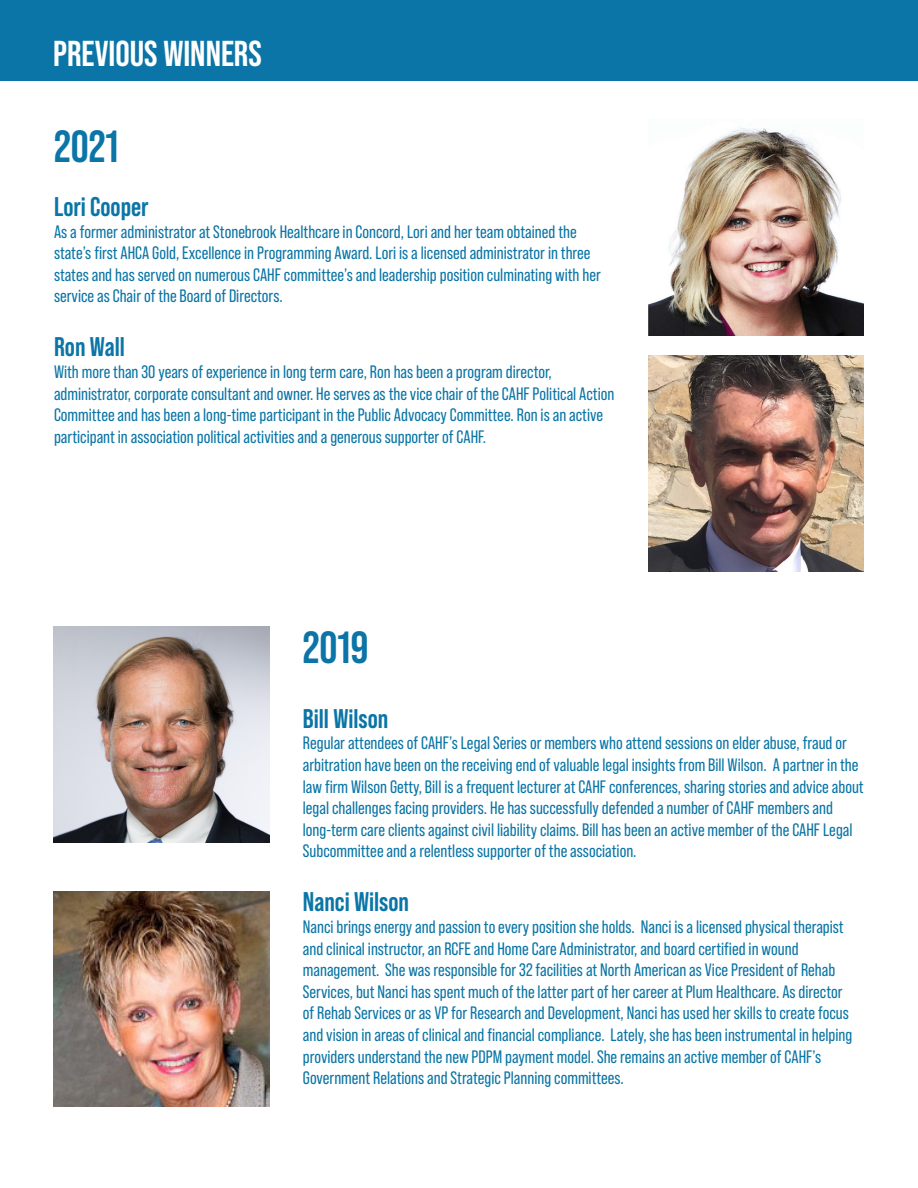
<style>
.page{position:relative;width:918px;height:1188px;background:#fff}
.page>*{position:absolute;margin:0;border:0;box-sizing:border-box;transform-origin:0 0}
.t1{font:700 45px "Bebas Neue Pro";color:#0a75a6}
.t2{font:700 36px "Bebas Neue Pro";color:#fff}
.t3{font:700 27px "Bebas Neue Pro";color:#0a75a6}
.t4{font:18px/21.6px "Bebas Neue Pro";color:#0a75a6}
</style>
<div class="page">
<img style="left:53px;top:626px;width:216px;height:216px">
<img style="left:53px;top:891px;width:216px;height:216px">
<div style="left:0;top:0;width:918px;height:80px;background:#0a75a6"></div>
<img style="left:648px;top:127px;width:216px;height:209px">
<img style="left:648px;top:356px;width:216px;height:216px">
<p class="t2" style="left:53px;top:33px;width:210px">PREVIOUS WINNERS</p>
<p class="t1" style="left:54px;top:121px;width:66px">2021</p>
<p class="t3" style="left:54px;top:191px;width:96px">Lori Cooper</p>
<p class="t4" style="left:54px;top:220px;width:548px">As a former administrator at Stonebrook Healthcare in Concord, Lori and her team obtained the state’s first AHCA Gold, Excellence in Programming Award. Lori is a licensed administrator in three states and has served on numerous CAHF committee’s and leadership position culminating with her service as Chair of the Board of Directors.</p>
<p class="t3" style="left:54px;top:332px;width:73px">Ron Wall</p>
<p class="t4" style="left:54px;top:361px;width:562px">With more than 30 years of experience in long term care, Ron has been a program director, administrator, corporate consultant and owner. He serves as the vice chair of the CAHF Political Action Committee and has been a long-time participant in the Public Advocacy Committee. Ron is an active participant in association political activities and a generous supporter of CAHF.</p>
<p class="t1" style="left:303px;top:622px;width:67px">2019</p>
<p class="t3" style="left:303px;top:703px;width:87px">Bill Wilson</p>
<p class="t4" style="left:303px;top:732px;width:562px">Regular attendees of CAHF’s Legal Series or members who attend sessions on elder abuse, fraud or arbitration have been on the receiving end of valuable legal insights from Bill Wilson. A partner in the law firm Wilson Getty, Bill is a frequent lecturer at CAHF conferences, sharing stories and advice about legal challenges facing providers. He has successfully defended a number of CAHF members and long-term care clients against civil liability claims. Bill has been an active member of the CAHF Legal Subcommittee and a relentless supporter of the association.</p>
<p class="t3" style="left:303px;top:887px;width:108px">Nanci Wilson</p>
<p class="t4" style="left:303px;top:916px;width:551px">Nanci brings energy and passion to every position she holds. Nanci is a licensed physical therapist and clinical instructor, an RCFE and Home Care Administrator, and board certified in wound management. She was responsible for 32 facilities at North American as Vice President of Rehab Services, but Nanci has spent much of the latter part of her career at Plum Healthcare. As director of Rehab Services or as VP for Research and Development, Nanci has used her skills to create focus and vision in areas of clinical and financial compliance. Lately, she has been instrumental in helping providers understand the new PDPM payment model. She remains an active member of CAHF’s Government Relations and Strategic Planning committees.</p>
</div>
